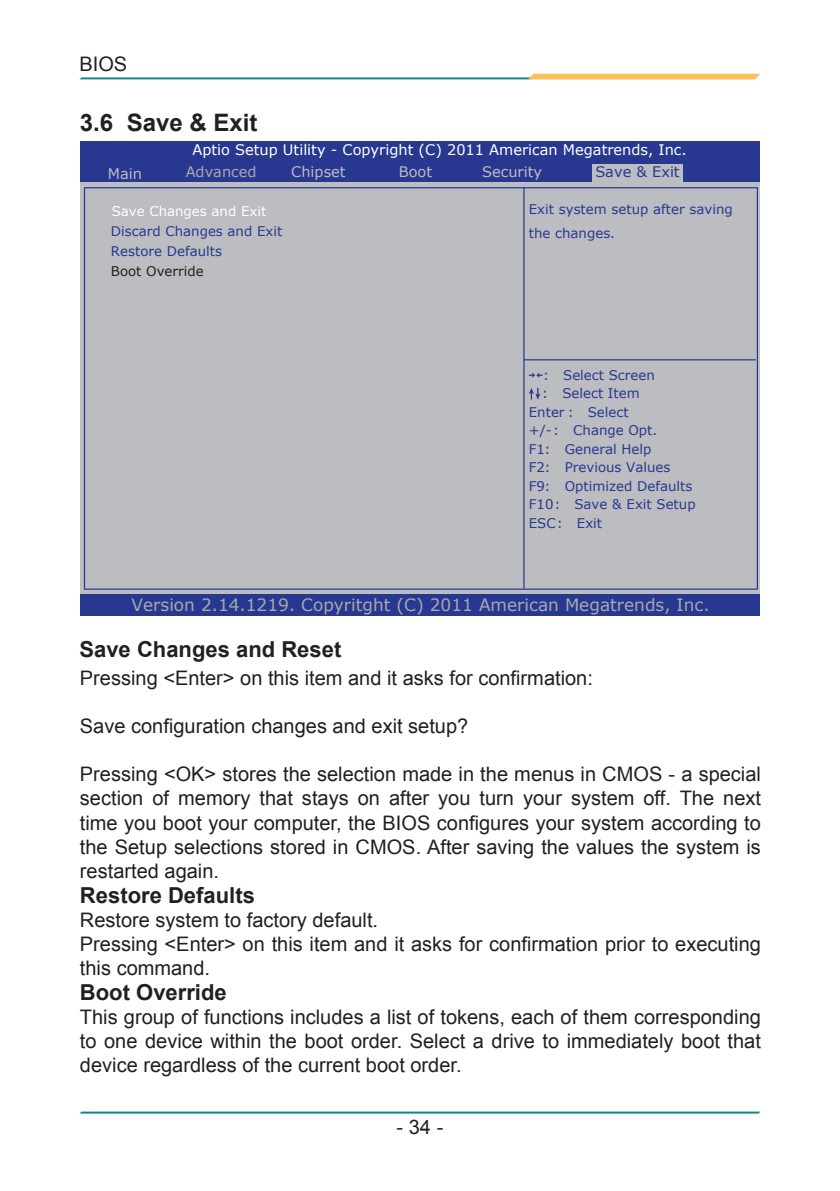
<style>
.page{position:relative;width:840px;height:1191px;background:#fff}
.page>*{position:absolute;margin:0;border:0;box-sizing:border-box;transform-origin:0 0}
.t1{font:700 24px "Arial";color:#231f20}
.t2{font:700 22px "Arial";color:#231f20}
.t3{font:20px/24px "Arial";color:#231f20;text-align:justify}
.t4{font:17px "Verdana";color:#a8a9ad}
.t5{font:14.6px "Verdana";color:#fff}
.t6{font:14.6px "Verdana";color:#bcbdc0}
.t7{font:14.6px "Verdana";color:#283890}
.t8{font:14.6px "Verdana";color:#a8a9ad}
.t9{font:13.4px/23.4px "Verdana";color:#283890}
.t10{font:13.4px "Verdana";color:#fff}
.t11{font:13.4px "Verdana";color:#231f20}
</style>
<div class="page">
<hr style="left:80px;top:77px;width:452px;height:2px;background:#12868d">
<svg style="left:527px;top:74px;width:233px;height:5px"></svg>
<hr style="left:80px;top:1111px;width:679px;height:2px;background:#12868d">
<div style="left:80px;top:163px;width:679px;height:20px;background:#283890"></div>
<div style="left:591px;top:163px;width:91px;height:20px;background:#bcbdc0"></div>
<div style="left:80px;top:591px;width:679px;height:25px;background:#283890"></div>
<div style="left:80px;top:141px;width:679px;height:23px;background:#283890"></div>
<div style="left:80px;top:183px;width:679px;height:411px;background:#bcbdc0"></div>
<hr style="left:523px;top:359px;width:232px;height:1px;background:#283890">
<hr style="left:523px;top:187px;width:1px;height:401px;background:#283890">
<svg style="left:529px;top:388px;width:11px;height:11px"></svg>
<svg style="left:528px;top:373px;width:14px;height:5px"></svg>
<p class="t3" style="left:79px;top:53px;width:49px">BIOS</p>
<p class="t1" style="left:80px;top:107px;width:179px">3.6 Save &amp; Exit</p>
<p class="t6" style="left:108px;top:165px;width:36px">Main</p>
<p class="t5" style="left:192px;top:141px;width:495px">Aptio Setup Utility - Copyright (C) 2011 American Megatrends, Inc.</p>
<p class="t8" style="left:185px;top:162px;width:72px">Advanced</p>
<p class="t6" style="left:291px;top:162px;width:56px">Chipset</p>
<p class="t6" style="left:398px;top:162px;width:35px">Boot</p>
<p class="t6" style="left:482px;top:162px;width:61px">Security</p>
<p class="t7" style="left:595px;top:162px;width:86px">Save &amp; Exit</p>
<p class="t10" style="left:112px;top:202px;width:156px">Save Changes and Exit</p>
<p class="t9" style="left:111px;top:220px;width:173px;line-height:20px">Discard Changes and Exit<br>Restore Defaults</p>
<p class="t11" style="left:111px;top:262px;width:94px">Boot Override</p>
<p class="t9" style="left:528px;top:197px;width:205px">Exit system setup after saving the changes.</p>
<p class="t9" style="left:542px;top:362px;width:113px">: Select Screen</p>
<p class="t9" style="left:528px;top:399px;width:101px">Enter : Select</p>
<p class="t9" style="left:542px;top:381px;width:99px">: Select Item</p>
<p class="t9" style="left:528px;top:418px;width:130px">+/-: Change Opt.</p>
<p class="t9" style="left:528px;top:455px;width:143px">F2: Previous Values</p>
<p class="t9" style="left:528px;top:437px;width:124px">F1: General Help</p>
<p class="t9" style="left:528px;top:474px;width:165px">F9: Optimized Defaults</p>
<p class="t9" style="left:528px;top:495px;width:168px;line-height:18.6px">F10: Save &amp; Exit Setup<br>ESC: Exit</p>
<p class="t4" style="left:131px;top:594px;width:579px">Version 2.14.1219. Copyritght (C) 2011 American Megatrends, Inc.</p>
<p class="t2" style="left:79px;top:635px;width:263px">Save Changes and Reset</p>
<p class="t3" style="left:80px;top:666px;width:514px">Pressing &lt;Enter&gt; on this item and it asks for confirmation:</p>
<p class="t3" style="left:80px;top:714px;width:389px">Save configuration changes and exit setup?</p>
<p class="t3" style="left:80px;top:762px;width:682px">Pressing &lt;OK&gt; stores the selection made in the menus in CMOS - a special section of memory that stays on after you turn your system off. The next time you boot your computer, the BIOS configures your system according to the Setup selections stored in CMOS. After saving the values the system is restarted again.</p>
<p class="t2" style="left:80px;top:880px;width:176px">Restore Defaults</p>
<p class="t3" style="left:80px;top:908px;width:682px;text-align:left">Restore system to factory default.<br>Pressing &lt;Enter&gt; on this item and it asks for confirmation prior to executing this command.</p>
<p class="t2" style="left:80px;top:978px;width:148px">Boot Override</p>
<p class="t3" style="left:80px;top:1005px;width:682px">This group of functions includes a list of tokens, each of them corresponding to one device within the boot order. Select a drive to immediately boot that device regardless of the current boot order.</p>
<p class="t3" style="left:396px;top:1115px;width:48px">- 34 -</p>
</div>
